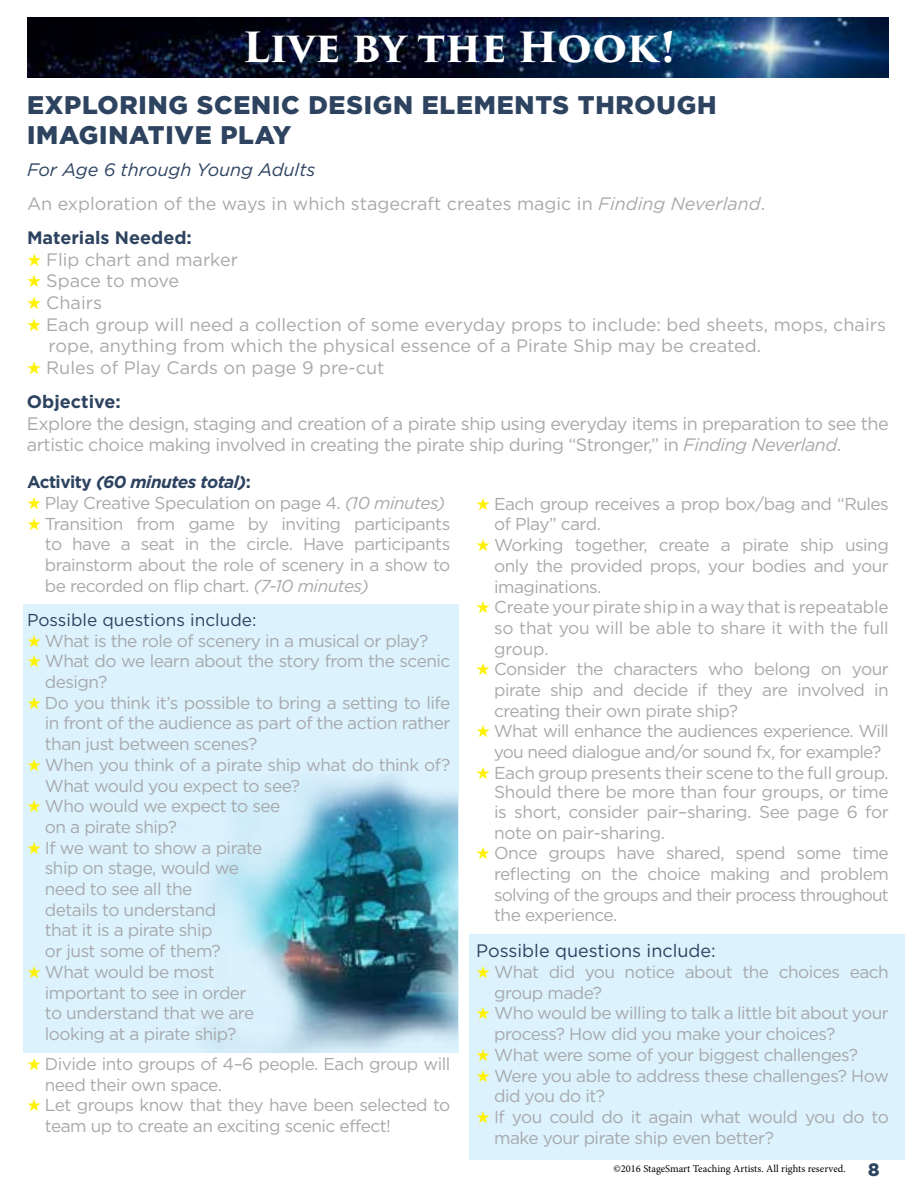
<style>
.page{position:relative;width:918px;height:1188px;background:#fff}
.page>*{position:absolute;margin:0;border:0;box-sizing:border-box;transform-origin:0 0}
.t1{font:700 40.5px "Trajan Pro 3";letter-spacing:-.01em;color:#fff}
.t2{font:900 25.5px/30.6px "Gotham";letter-spacing:.03em;color:#2d435f}
.t3{font:18px/34.2px "Gotham";letter-spacing:-.005em;color:#a7a9ac}
.t4{font:18px/21.6px "Gotham";letter-spacing:-.03em;color:#a7a9ac}
.t5{font:18px "Gotham";color:#2d435f}
.t6{font:17.25px/20.7px "Gotham";letter-spacing:-.03em;color:#a7a9ac}
.t7{font:italic 700 17.25px "Gotham";letter-spacing:-.03em;color:#2d435f}
.t8{font:17.25px "Gotham";color:#2d435f}
.t9{font:10.5px "Minion Pro";color:#000}
.s1{font-style:italic;color:#2d435f}
.s2{font-style:italic}
.s3{font-weight:700;color:#2d435f}
.s4{color:#fff200}
.s5{font-style:normal}
.s6{font-family:"Gotham";font-weight:900;font-size:18px;color:#2d435f}
</style>
<div class="page">
<div style="left:23px;top:604px;width:436px;height:449px;background:#dcf2fd"></div>
<div style="left:469px;top:934px;width:436px;height:225px;background:#dcf2fd"></div>
<img style="left:206px;top:775px;width:252px;height:278px">
<img style="left:27px;top:17px;width:862px;height:61px">
<h1 class="t1" style="left:243px;top:18px;width:434px">Live by the Hook!</h1>
<h2 class="t2" style="left:27px;top:89px;width:691px">EXPLORING SCENIC DESIGN ELEMENTS THROUGH<br>IMAGINATIVE PLAY</h2>
<p class="t3" style="left:27px;top:152px;width:740px"><span class="s1">For Age 6 through Young Adults<br></span>An exploration of the ways in which stagecraft creates magic in <span class="s2">Finding Neverland</span>.<br><span class="s3">Materials Needed:</span></p>
<p class="t3" style="left:27px;top:242px;width:213px"><span class="s4">★</span> Flip chart and marker</p>
<p class="t3" style="left:27px;top:264px;width:154px"><span class="s4">★</span> Space to move</p>
<p class="t3" style="left:27px;top:285px;width:77px"><span class="s4">★</span> Chairs</p>
<p class="t3" style="left:49px;top:313px;width:839px;line-height:21.6px;text-indent:-22px"><span class="s4">★</span> Each group will need a collection of some everyday props to include: bed sheets, mops, chairs rope, anything from which the physical essence of a Pirate Ship may be created.</p>
<p class="t3" style="left:27px;top:350px;width:359px"><span class="s4">★</span> Rules of Play Cards on page 9 pre-cut<br><span class="s3">Objective:</span></p>
<p class="t4" style="left:27px;top:412px;width:863px">Explore the design, staging and creation of a pirate ship using everyday items in preparation to see the artistic choice making involved in creating the pirate ship during “Stronger,” in <span class="s2">Finding Neverland</span>.</p>
<p class="t7" style="left:27px;top:472px;width:225px"><span class="s5">Activity</span> (60 minutes total)<span class="s5">:</span></p>
<p class="t6" style="left:27px;top:492px;width:420px"><span class="s4">★</span> Play Creative Speculation on page 4. <span class="s2">(10 minutes)</span></p>
<p class="t6" style="left:45px;top:513px;width:407px;text-align:justify;text-indent:-18px"><span class="s4">★</span> Transition from game by inviting participants to have a seat in the circle. Have participants brainstorm about the role of scenery in a show to be recorded on flip chart. <span class="s2">(7-10 minutes)</span></p>
<p class="t8" style="left:27px;top:610px;width:231px">Possible questions include:</p>
<p class="t6" style="left:27px;top:630px;width:403px"><span class="s4">★</span> What is the role of scenery in a musical or play?</p>
<p class="t6" style="left:45px;top:651px;width:407px;text-indent:-18px"><span class="s4">★</span> What do we learn about the story from the scenic design?</p>
<p class="t6" style="left:45px;top:692px;width:407px;text-align:justify;text-indent:-18px"><span class="s4">★</span> Do you think it’s possible to bring a setting to life in front of the audience as part of the action rather than just between scenes?</p>
<p class="t6" style="left:45px;top:754px;width:407px;text-indent:-18px"><span class="s4">★</span> When you think of a pirate ship what do think of?<br>What would you expect to see?</p>
<p class="t6" style="left:45px;top:795px;width:237px;text-indent:-18px"><span class="s4">★</span> Who would we expect to see on a pirate ship?</p>
<p class="t6" style="left:45px;top:837px;width:219px;text-indent:-18px"><span class="s4">★</span> If we want to show a pirate ship on stage, would we need to see all the<br>details to understand<br>that it is a pirate ship<br>or just some of them?</p>
<p class="t6" style="left:45px;top:961px;width:211px;text-indent:-18px"><span class="s4">★</span> What would be most important to see in order to understand that we are looking at a pirate ship?</p>
<p class="t6" style="left:45px;top:1053px;width:407px;text-indent:-18px"><span class="s4">★</span> Divide into groups of 4–6 people. Each group will need their own space.</p>
<p class="t6" style="left:45px;top:1095px;width:407px;text-indent:-18px"><span class="s4">★</span> Let groups know that they have been selected to team up to create an exciting scenic effect!</p>
<p class="t6" style="left:494px;top:493px;width:396px;text-indent:-18px"><span class="s4">★</span> Each group receives a prop box/bag and “Rules of Play” card.</p>
<p class="t6" style="left:494px;top:534px;width:396px;text-align:justify;text-indent:-18px"><span class="s4">★</span> Working together, create a pirate ship using only the provided props, your bodies and your imaginations.</p>
<p class="t6" style="left:494px;top:597px;width:396px;text-align:justify;text-indent:-18px"><span class="s4">★</span> Create your pirate ship in a way that is repeatable so that you will be able to share it with the full group.</p>
<p class="t6" style="left:494px;top:659px;width:396px;text-align:justify;text-indent:-18px"><span class="s4">★</span> Consider the characters who belong on your pirate ship and decide if they are involved in creating their own pirate ship?</p>
<p class="t6" style="left:476px;top:721px;width:414px;text-align:center"><span class="s4">★</span> What will enhance the audiences experience. Will you need dialogue and/or sound fx, for example?</p>
<p class="t6" style="left:494px;top:763px;width:396px;line-height:20px;text-align:justify;text-indent:-18px"><span class="s4">★</span> Each group presents their scene to the full group.<br>Should there be more than four groups, or time is short, consider pair–sharing. See page 6 for note on pair-sharing.</p>
<p class="t6" style="left:494px;top:843px;width:396px;text-align:justify;text-indent:-18px"><span class="s4">★</span> Once groups have shared, spend some time reflecting on the choice making and problem solving of the groups and their process throughout the experience.</p>
<p class="t5" style="left:476px;top:941px;width:241px">Possible questions include:</p>
<p class="t6" style="left:494px;top:961px;width:396px;text-indent:-18px"><span class="s4">★</span> What did you notice about the choices each group made?</p>
<p class="t6" style="left:494px;top:1003px;width:396px;text-indent:-18px"><span class="s4">★</span> Who would be willing to talk a little bit about your process? How did you make your choices?</p>
<p class="t6" style="left:476px;top:1044px;width:383px"><span class="s4">★</span> What were some of your biggest challenges?</p>
<p class="t6" style="left:494px;top:1065px;width:396px;text-indent:-18px"><span class="s4">★</span> Were you able to address these challenges? How did you do it?</p>
<p class="t6" style="left:494px;top:1106px;width:396px;text-indent:-18px"><span class="s4">★</span> If you could do it again what would you do to make your pirate ship even better?</p>
<p class="t9" style="left:613px;top:1162px;width:267px">©2016 StageSmart Teaching Artists. All rights reserved. <span class="s6">8</span></p>
</div>
